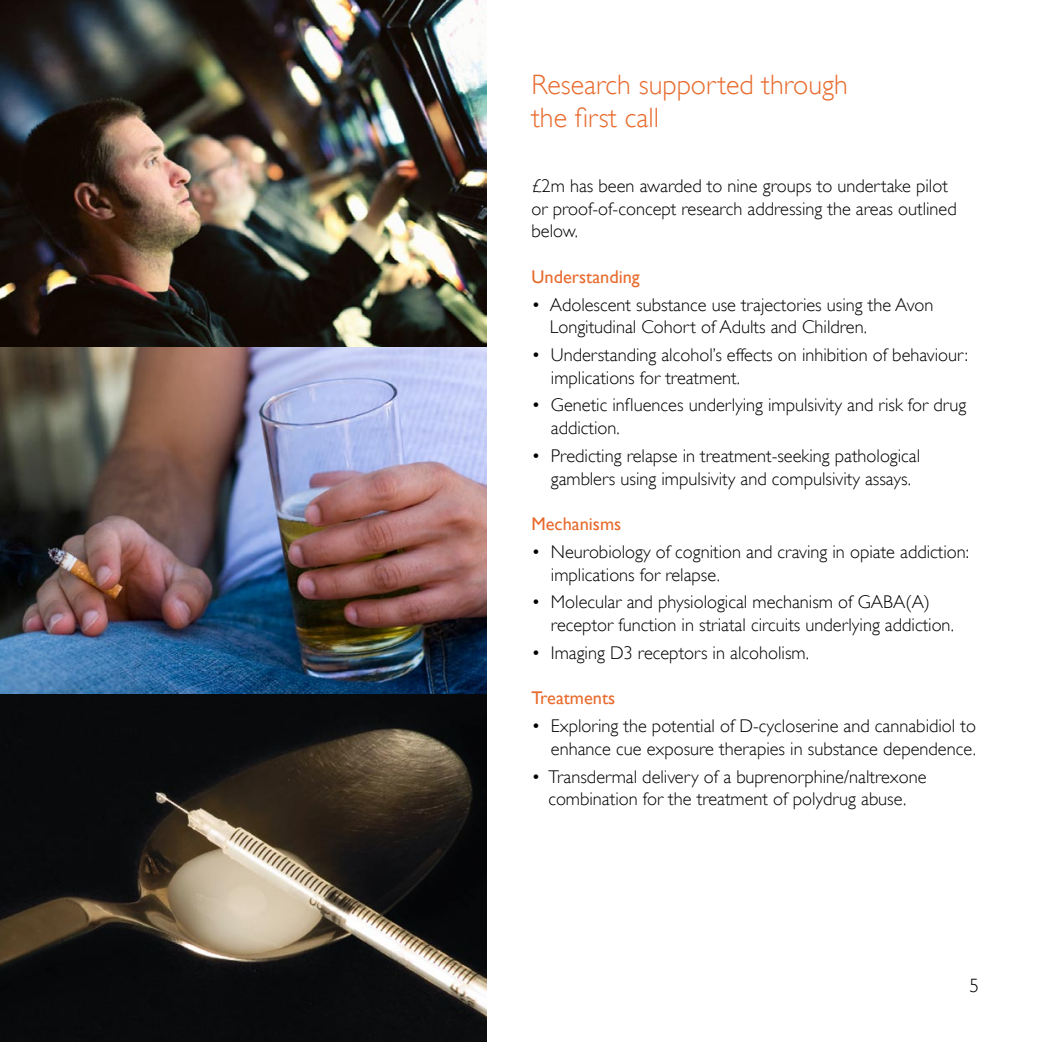
<style>
.page{position:relative;width:1042px;height:1042px;background:#fff}
.page>*{position:absolute;margin:0;border:0;box-sizing:border-box;transform-origin:0 0}
.t1{font:300 28px/33.2px "Gill Sans";color:#e86b2d}
.t2{font:300 19.25px "Gill Sans";color:#000}
.t3{font:300 18.38px/22.8px "Gill Sans";color:#000}
.t4{font:18.38px "Gill Sans";color:#e86b2d}
</style>
<div class="page">
<img style="left:0;top:0;width:486px;height:1042px">
<h1 class="t1" style="left:531px;top:68px;width:318px">Research supported through the first call</h1>
<p class="t3" style="left:531px;top:174px;width:427px">£2m has been awarded to nine groups to undertake pilot or proof-of-concept research addressing the areas outlined below.</p>
<p class="t4" style="left:531px;top:266px;width:110px">Understanding</p>
<p class="t3" style="left:550px;top:293px;width:385px;text-indent:-18px">• Adolescent substance use trajectories using the Avon<br>Longitudinal Cohort of Adults and Children.</p>
<p class="t3" style="left:551px;top:343px;width:419px;text-indent:-19px">• Understanding alcohol’s effects on inhibition of behaviour: implications for treatment.</p>
<p class="t3" style="left:551px;top:394px;width:417px;text-indent:-19px">• Genetic influences underlying impulsivity and risk for drug addiction.</p>
<p class="t3" style="left:531px;top:444px;width:390px;text-align:center">• Predicting relapse in treatment-seeking pathological gamblers using impulsivity and compulsivity assays.</p>
<p class="t4" style="left:531px;top:513px;width:91px">Mechanisms</p>
<p class="t3" style="left:551px;top:540px;width:420px;text-indent:-19px">• Neurobiology of cognition and craving in opiate addiction: implications for relapse.</p>
<p class="t3" style="left:551px;top:591px;width:404px;text-indent:-19px">• Molecular and physiological mechanism of GABA(A) receptor function in striatal circuits underlying addiction.</p>
<p class="t3" style="left:531px;top:641px;width:279px">• Imaging D3 receptors in alcoholism.</p>
<p class="t4" style="left:531px;top:687px;width:85px">Treatments</p>
<p class="t3" style="left:531px;top:714px;width:446px;text-align:right">• Exploring the potential of D-cycloserine and cannabidiol to enhance cue exposure therapies in substance dependence.</p>
<p class="t3" style="left:531px;top:765px;width:396px;text-align:center">• Transdermal delivery of a buprenorphine/naltrexone combination for the treatment of polydrug abuse.</p>
<p class="t2" style="left:969px;top:975px;width:11px">5</p>
</div>
